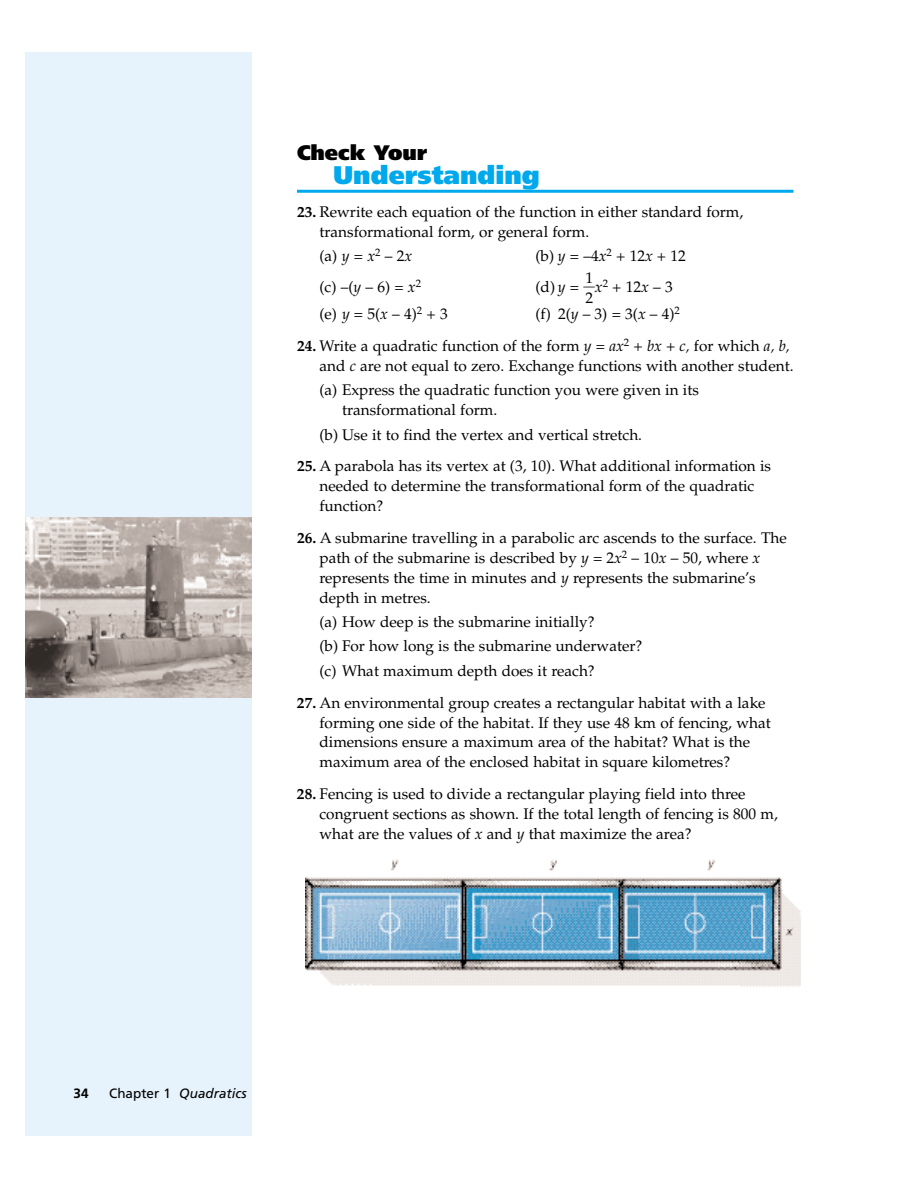
<style>
.page{position:relative;width:918px;height:1188px;background:#fff}
.page>*{position:absolute;margin:0;border:0;box-sizing:border-box;transform-origin:0 0}
.t1{font:900 25.5px "Frutiger";color:#00a9ec}
.t2{font:900 21px "Frutiger";color:#000}
.t3{font:15.3px/20px "Palatino";color:#000}
.t4{font:italic 13.5px "Frutiger";color:#000}
.t5{font:700 13.5px "Frutiger";color:#000}
.s1{font-weight:700}
.s2{font-style:italic}
.s3{font-family:"Mathematical Pi One"}
.s4{font-style:normal}
</style>
<div class="page">
<div style="left:26px;top:52px;width:226px;height:1084px;background:#e6f3fc"></div>
<hr style="left:297px;top:190px;width:497px;height:3px;background:#00a9ec">
<img style="left:26px;top:518px;width:226px;height:180px">
<img style="left:305px;top:859px;width:495px;height:128px">
<h2 class="t2" style="left:297px;top:144px;width:132px">Check Your</h2>
<h1 class="t1" style="left:333px;top:165px;width:208px">Understanding</h1>
<p class="t3" style="left:319px;top:204px;width:425px;text-indent:-22px"><span class="s1">23.</span> Rewrite each equation of the function in either standard form, transformational form, or general form.</p>
<p class="t3" style="left:319px;top:248px;width:94px">(a)<span class="s2">y</span>=<span class="s2">x</span><sup>2</sup> –2<span class="s2">x</span></p>
<p class="t3" style="left:536px;top:248px;width:152px">(b) <span class="s2">y</span> = –4<span class="s2">x</span><sup>2</sup> + 12<span class="s2">x</span> + 12</p>
<p class="t3" style="left:320px;top:278px;width:103px">(c) –(<span class="s2">y</span> – 6) = <span class="s2">x</span><sup>2</sup></p>
<p class="t3" style="left:536px;top:278px;width:139px">(d) <span class="s2">y</span> = <span class="s3">--</span><span class="s2">x</span><sup>2</sup> + 12<span class="s2">x</span> – 3</p>
<p class="t3" style="left:585px;top:269px;width:9px">1<br>2</p>
<p class="t3" style="left:320px;top:306px;width:130px">(e)<span class="s2">y</span>=5(<span class="s2">x</span>–4)<sup>2</sup> +3</p>
<p class="t3" style="left:536px;top:306px;width:146px">(f) 2(<span class="s2">y</span> – 3) = 3(<span class="s2">x</span> – 4)<sup>2</sup></p>
<p class="t3" style="left:297px;top:338px;width:498px;text-align:right"><span class="s1">24.</span> Write a quadratic function of the form <span class="s2">y</span> = <span class="s2">ax</span><sup>2</sup> + <span class="s2">bx</span> + <span class="s2">c,</span> for which <span class="s2">a, b, </span>and <span class="s2">c</span> are not equal to zero. Exchange functions with another student.</p>
<p class="t3" style="left:342px;top:382px;width:358px;text-indent:-22px">(a) Express the quadratic function you were given in its transformational form.</p>
<p class="t3" style="left:320px;top:426px;width:324px">(b) Use it to find the vertex and vertical stretch.</p>
<p class="t3" style="left:320px;top:458px;width:453px;text-indent:-22px"><span class="s1">25.</span> A parabola has its vertex at (3, 10). What additional information is needed to determine the transformational form of the quadratic function?</p>
<p class="t3" style="left:319px;top:530px;width:469px;text-indent:-22px"><span class="s1">26.</span> A submarine travelling in a parabolic arc ascends to the surface. The path of the submarine is described by <span class="s2">y</span> = 2<span class="s2">x</span><sup>2</sup> – 10<span class="s2">x</span> – 50, where <span class="s2">x </span>represents the time in minutes and <span class="s2">y</span> represents the submarine’s depth in metres.</p>
<p class="t3" style="left:319px;top:611px;width:324px;line-height:24.5px">(a) How deep is the submarine initially?<br>(b) For how long is the submarine underwater? (c) What maximum depth does it reach?</p>
<p class="t3" style="left:319px;top:694px;width:453px;text-indent:-22px"><span class="s1">27.</span> An environmental group creates a rectangular habitat with a lake forming one side of the habitat. If they use 48 km of fencing, what dimensions ensure a maximum area of the habitat? What is the maximum area of the enclosed habitat in square kilometres?</p>
<p class="t3" style="left:319px;top:786px;width:460px;text-indent:-22px"><span class="s1">28.</span> Fencing is used to divide a rectangular playing field into three congruent sections as shown. If the total length of fencing is 800 m, what are the values of <span class="s2">x</span> and <span class="s2">y</span> that maximize the area?</p>
<p class="t5" style="left:74px;top:1088px;width:17px">34</p>
<p class="t4" style="left:109px;top:1088px;width:139px"><span class="s4">Chapter 1</span> Quadratics</p>
</div>
